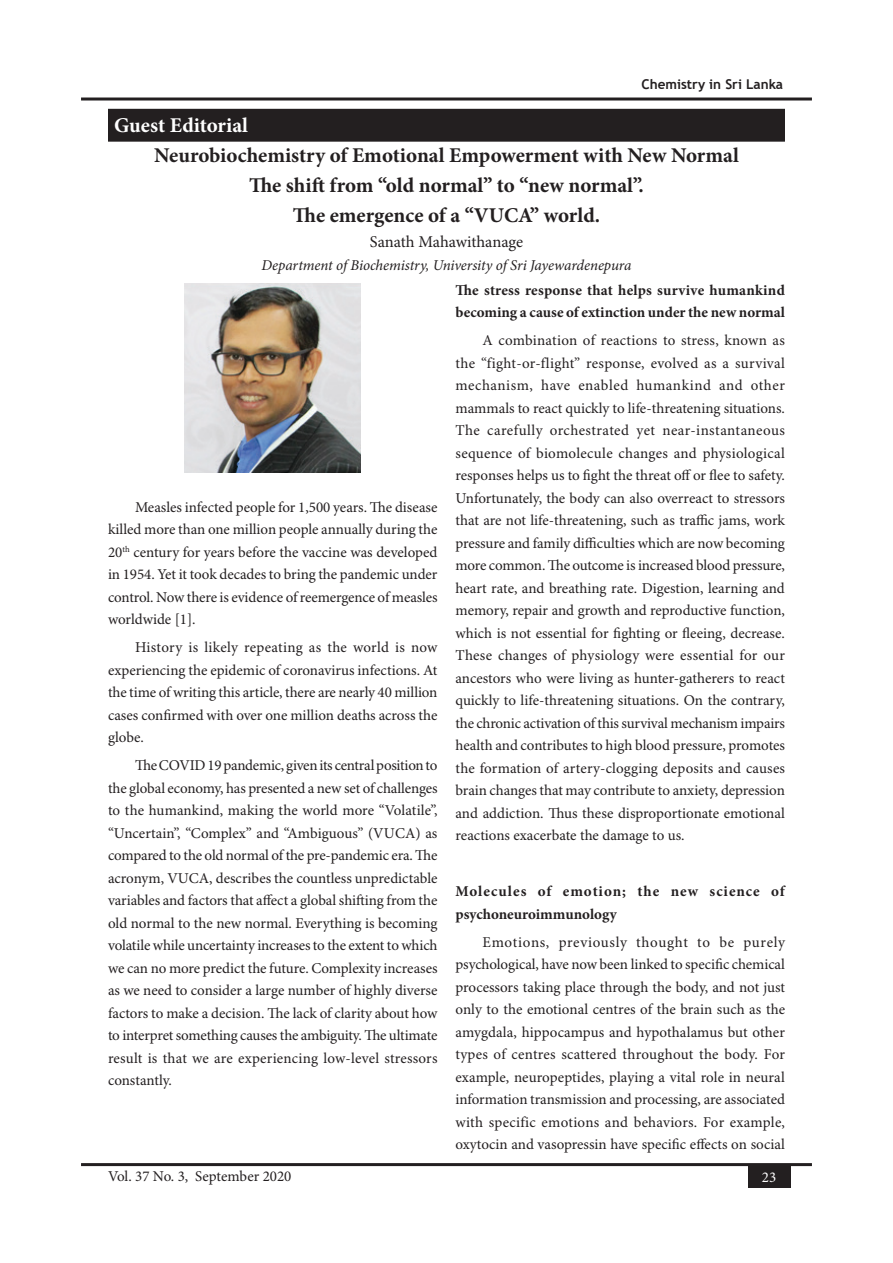
<style>
.page{position:relative;width:893px;height:1263px;background:#fff}
.page>*{position:absolute;margin:0;border:0;box-sizing:border-box;transform-origin:0 0}
.t1{font:700 21px "Minion Pro";color:#231f20}
.t2{font:700 21px "Minion Pro";color:#fff}
.t3{font:16.5px "Minion Pro";letter-spacing:-.005em;color:#231f20}
.t4{font:15px/22.5px "Minion Pro";color:#231f20;text-align:justify}
.t5{font:700 15px/22.5px "Minion Pro";letter-spacing:.01em;color:#231f20}
.t6{font:italic 15px "Minion Pro";letter-spacing:-.005em;color:#231f20}
.t7{font:700 15px/22.5px "Minion Pro";letter-spacing:.055em;color:#231f20}
.t8{font:15px "Minion Pro";color:#fff}
.t9{font:700 13.5px "Trebuchet MS";color:#231f20}
</style>
<div class="page">
<hr style="left:81px;top:1163px;width:731px;height:3px;background:#231f20">
<hr style="left:81px;top:98px;width:731px;height:3px;background:#231f20">
<div style="left:748px;top:1164px;width:42px;height:24px;background:#231f20"></div>
<div style="left:109px;top:110px;width:675px;height:31px;background:#231f20"></div>
<div style="left:108px;top:109px;width:677px;height:33px;border:2px solid #231f20"></div>
<img style="left:185px;top:284px;width:175px;height:189px">
<p class="t9" style="left:641px;top:76px;width:143px">Chemistry in Sri Lanka</p>
<p class="t2" style="left:114px;top:110px;width:136px">Guest Editorial</p>
<p class="t1" style="left:154px;top:140px;width:586px">Neurobiochemistry of Emotional Empowerment with New Normal</p>
<p class="t1" style="left:249px;top:170px;width:396px">The shift from “old normal” to “new normal”.</p>
<p class="t1" style="left:293px;top:200px;width:309px">The emergence of a “VUCA” world.</p>
<p class="t3" style="left:370px;top:232px;width:155px">Sanath Mahawithanage</p>
<p class="t6" style="left:262px;top:255px;width:371px">Department of Biochemistry, University of Sri Jayewardenepura</p>
<p class="t4" style="left:108px;top:496px;width:331px;text-indent:27px">Measles infected people for 1,500 years. The disease killed more than one million people annually during the 20<sup>th</sup> century for years before the vaccine was developed in 1954. Yet it took decades to bring the pandemic under control. Now there is evidence of reemergence of measles worldwide [1].</p>
<p class="t4" style="left:108px;top:637px;width:331px;text-indent:27px">History is likely repeating as the world is now experiencing the epidemic of coronavirus infections. At the time of writing this article, there are nearly 40 million cases confirmed with over one million deaths across the globe.</p>
<p class="t4" style="left:108px;top:755px;width:331px;text-indent:27px">The COVID 19 pandemic, given its central position to the global economy, has presented a new set of challenges to the humankind, making the world more “Volatile”, “Uncertain”, “Complex” and “Ambiguous” (VUCA) as compared to the old normal of the pre-pandemic era. The acronym, VUCA, describes the countless unpredictable variables and factors that affect a global shifting from the old normal to the new normal. Everything is becoming volatile while uncertainty increases to the extent to which we can no more predict the future. Complexity increases as we need to consider a large number of highly diverse factors to make a decision. The lack of clarity about how to interpret something causes the ambiguity. The ultimate result is that we are experiencing low-level stressors constantly.</p>
<p class="t4" style="left:108px;top:1166px;width:185px">Vol. 37 No. 3, September 2020</p>
<p class="t5" style="left:455px;top:279px;width:331px">The stress response that helps survive humankind becoming a cause of extinction under the new normal</p>
<p class="t4" style="left:455px;top:330px;width:331px;text-indent:27px">A combination of reactions to stress, known as the “fight-or-flight” response, evolved as a survival mechanism, have enabled humankind and other mammals to react quickly to life-threatening situations.<br>The carefully orchestrated yet near-instantaneous sequence of biomolecule changes and physiological responses helps us to fight the threat off or flee to safety.<br>Unfortunately, the body can also overreact to stressors that are not life-threatening, such as traffic jams, work pressure and family difficulties which are now becoming more common. The outcome is increased blood pressure, heart rate, and breathing rate. Digestion, learning and memory, repair and growth and reproductive function, which is not essential for fighting or fleeing, decrease.<br>These changes of physiology were essential for our ancestors who were living as hunter-gatherers to react quickly to life-threatening situations. On the contrary, the chronic activation of this survival mechanism impairs health and contributes to high blood pressure, promotes the formation of artery-clogging deposits and causes brain changes that may contribute to anxiety, depression and addiction. Thus these disproportionate emotional reactions exacerbate the damage to us.</p>
<p class="t7" style="left:455px;top:880px;width:331px">Molecules of emotion; the new science of psychoneuroimmunology</p>
<p class="t4" style="left:455px;top:931px;width:331px;text-indent:27px">Emotions, previously thought to be purely psychological, have now been linked to specific chemical processors taking place through the body, and not just only to the emotional centres of the brain such as the amygdala, hippocampus and hypothalamus but other types of centres scattered throughout the body. For example, neuropeptides, playing a vital role in neural information transmission and processing, are associated with specific emotions and behaviors. For example, oxytocin and vasopressin have specific effects on social</p>
<p class="t8" style="left:762px;top:1168px;width:16px">23</p>
</div>
